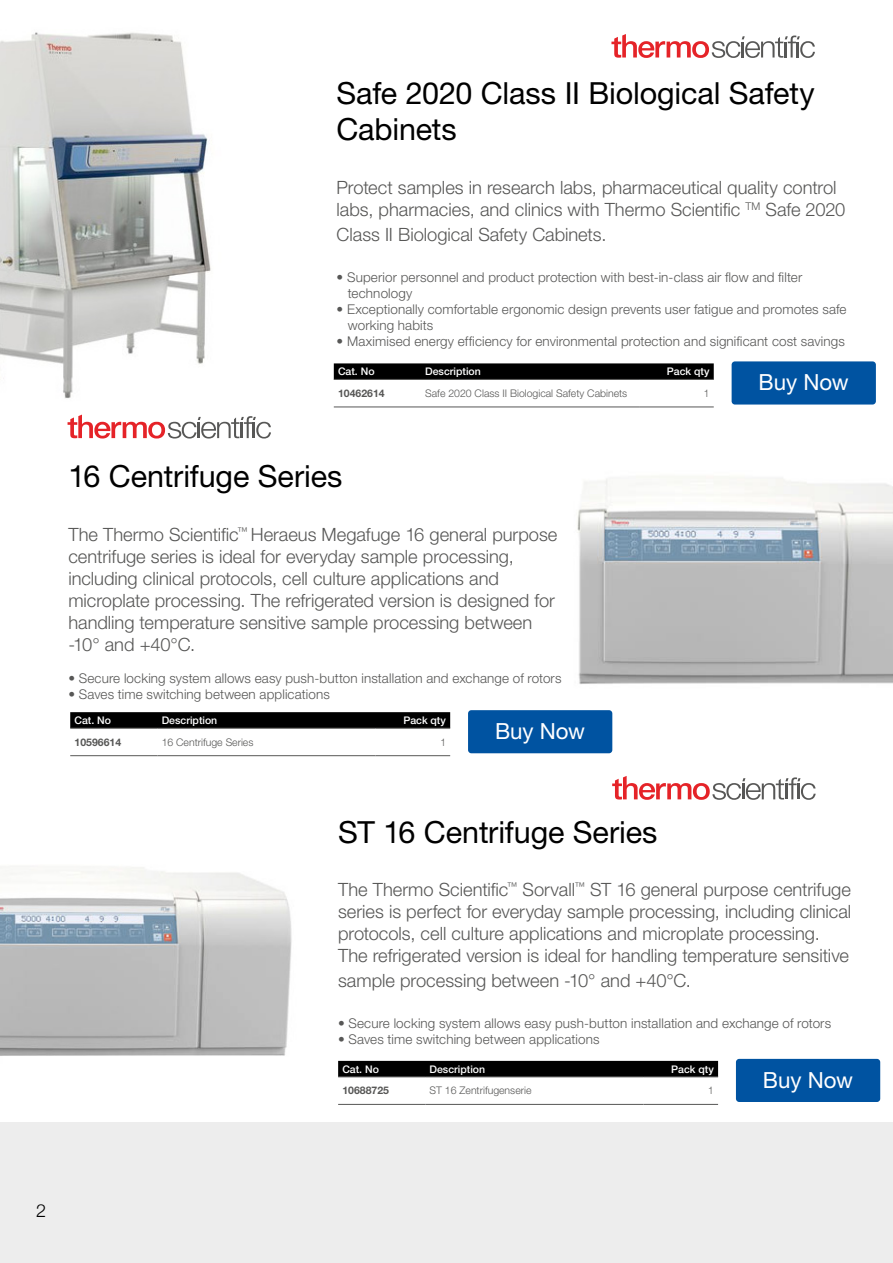
<style>
.page{position:relative;width:893px;height:1263px;background:#fff}
.page>*{position:absolute;margin:0;border:0;box-sizing:border-box;transform-origin:0 0}
.Headline{font:30.45px "Helvetica Neue LT Std";letter-spacing:-.005em;color:#000}
.Headline-2{font:22.2px "Helvetica Neue LT Std";letter-spacing:-.005em;color:#fff}
.Headline-3{font:300 18.3px/21.9px "Helvetica Neue LT Std";color:#575756}
.t1{font:300 18px "Helvetica Neue";color:#000}
.Headline-4{font:300 13.5px "Helvetica Neue LT Std";letter-spacing:.01em;color:#575756}
.TAB_ref{font:300 10.5px "Helvetica Neue LT Std";color:#575756}
.TAB_entete{font:500 10.5px "Helvetica Neue LT Std";color:#fff}
.TAB_ref-2{font:700 10.5px "Helvetica Neue LT Std";color:#575756}
.TAB_texte{font:300 10.5px "Helvetica Neue LT Std";color:#575756;scale:.95 1}
.s1{font-weight:100}
</style>
<div class="page">
<img style="left:577px;top:476px;width:316px;height:208px">
<img style="left:0;top:32px;width:211px;height:367px">
<svg style="left:611px;top:34px;width:204px;height:24px"></svg>
<svg style="left:68px;top:415px;width:203px;height:23px"></svg>
<div style="left:0;top:1123px;width:893px;height:140px;background:#ededed"></div>
<img style="left:0;top:866px;width:292px;height:190px">
<svg style="left:612px;top:776px;width:204px;height:24px"></svg>
<div style="left:334px;top:363px;width:380px;height:16px;background:#000"></div>
<hr style="left:334px;top:379px;width:87px;height:1px;background:#575756">
<hr style="left:639px;top:379px;width:75px;height:1px;background:#575756">
<hr style="left:421px;top:379px;width:218px;height:1px;background:#575756">
<hr style="left:334px;top:407px;width:87px;height:1px;background:#575756">
<hr style="left:639px;top:407px;width:75px;height:1px;background:#575756">
<hr style="left:421px;top:407px;width:218px;height:1px;background:#575756">
<div style="left:732px;top:361px;width:144px;height:43px;background:#0053a1;border-radius:3px"></div>
<svg style="left:70px;top:712px;width:380px;height:16px;background:#040404"></svg>
<hr style="left:70px;top:728px;width:87px;height:1px;background:#575756">
<hr style="left:376px;top:728px;width:74px;height:1px;background:#575756">
<hr style="left:157px;top:728px;width:219px;height:1px;background:#575756">
<hr style="left:70px;top:755px;width:87px;height:1px;background:#575756">
<hr style="left:376px;top:755px;width:74px;height:1px;background:#575756">
<hr style="left:157px;top:755px;width:219px;height:1px;background:#575756">
<div style="left:468px;top:710px;width:144px;height:43px;background:#0053a1;border-radius:3px"></div>
<div style="left:338px;top:1061px;width:380px;height:15px;background:#000"></div>
<hr style="left:338px;top:1076px;width:87px;height:1px;background:#575756">
<hr style="left:643px;top:1076px;width:75px;height:1px;background:#575756">
<hr style="left:425px;top:1076px;width:218px;height:1px;background:#575756">
<hr style="left:338px;top:1104px;width:87px;height:1px;background:#575756">
<hr style="left:643px;top:1104px;width:75px;height:1px;background:#575756">
<hr style="left:425px;top:1104px;width:218px;height:1px;background:#575756">
<div style="left:736px;top:1059px;width:144px;height:43px;background:#0053a1;border-radius:3px"></div>
<p class="Headline" style="left:337px;top:75px;width:480px">Safe 2020 Class II Biological Safety</p>
<p class="Headline" style="left:337px;top:111px;width:122px">Cabinets</p>
<p class="Headline-3" style="left:337px;top:176px;width:510px">Protect samples in research labs, pharmaceutical quality control labs, pharmacies, and clinics with Thermo Scientific <sup>TM</sup> Safe 2020</p>
<p class="Headline-3" style="left:337px;top:223px;width:271px">Class II Biological Safety Cabinets.</p>
<p class="Headline-4" style="left:337px;top:269px;width:467px"><span class="s1">•</span> Superior personnel and product protection with best-in-class air flow and filter</p>
<p class="Headline-4" style="left:348px;top:285px;width:66px">technology</p>
<p class="Headline-4" style="left:337px;top:301px;width:511px"><span class="s1">•</span> Exceptionally comfortable ergonomic design prevents user fatigue and promotes safe</p>
<p class="Headline-4" style="left:348px;top:317px;width:87px">working habits</p>
<p class="Headline-4" style="left:337px;top:333px;width:510px"><span class="s1">•</span> Maximised energy efficiency for environmental protection and significant cost savings</p>
<p class="TAB_entete" style="left:338px;top:365px;width:38px">Cat. No</p>
<p class="TAB_entete" style="left:425px;top:365px;width:57px">Description</p>
<p class="TAB_entete" style="left:667px;top:365px;width:44px">Pack qty</p>
<p class="TAB_ref-2" style="left:338px;top:387px;width:48px">10462614</p>
<p class="TAB_ref" style="left:425px;top:387px;width:204px">Safe 2020 Class II Biological Safety Cabinets</p>
<p class="TAB_texte" style="left:704px;top:387px;width:7px">1</p>
<p class="Headline" style="left:68px;top:458px;width:275px">16 Centrifuge Series</p>
<p class="Headline-3" style="left:68px;top:523px;width:490px">The Thermo Scientific<sup>™</sup> Heraeus Megafuge 16 general purpose centrifuge series is ideal for everyday sample processing, including clinical protocols, cell culture applications and microplate processing. The refrigerated version is designed for handling temperature sensitive sample processing between -10° and +40°C.</p>
<p class="Headline-4" style="left:68px;top:670px;width:495px"><span class="s1">•</span> Secure locking system allows easy push-button installation and exchange of rotors</p>
<p class="Headline-4" style="left:68px;top:686px;width:263px"><span class="s1">•</span> Saves time switching between applications</p>
<p class="TAB_entete" style="left:74px;top:714px;width:38px">Cat. No</p>
<p class="TAB_entete" style="left:162px;top:714px;width:57px">Description</p>
<p class="TAB_entete" style="left:403px;top:714px;width:44px">Pack qty</p>
<p class="TAB_ref-2" style="left:74px;top:735px;width:48px">10596614</p>
<p class="TAB_ref" style="left:162px;top:736px;width:93px">16 Centrifuge Series</p>
<p class="TAB_texte" style="left:440px;top:736px;width:7px">1</p>
<p class="Headline-2" style="left:495px;top:718px;width:92px">Buy Now</p>
<p class="Headline-2" style="left:759px;top:369px;width:92px">Buy Now</p>
<p class="Headline" style="left:338px;top:813px;width:321px">ST 16 Centrifuge Series</p>
<p class="Headline-3" style="left:338px;top:878px;width:515px">The Thermo Scientific<sup>™</sup> Sorvall<sup>™</sup> ST 16 general purpose centrifuge series is perfect for everyday sample processing, including clinical protocols, cell culture applications and microplate processing.<br>The refrigerated version is ideal for handling temperature sensitive</p>
<p class="Headline-3" style="left:338px;top:969px;width:354px">sample processing between -10° and +40°C.</p>
<p class="Headline-4" style="left:338px;top:1014px;width:495px"><span class="s1">•</span> Secure locking system allows easy push-button installation and exchange of rotors</p>
<p class="Headline-4" style="left:338px;top:1031px;width:263px"><span class="s1">•</span> Saves time switching between applications</p>
<p class="TAB_entete" style="left:342px;top:1062px;width:38px">Cat. No</p>
<p class="TAB_entete" style="left:430px;top:1062px;width:57px">Description</p>
<p class="TAB_entete" style="left:671px;top:1062px;width:44px">Pack qty</p>
<p class="TAB_ref-2" style="left:342px;top:1084px;width:48px">10688725</p>
<p class="TAB_ref" style="left:430px;top:1084px;width:103px">ST 16 Zentrifugenserie</p>
<p class="TAB_texte" style="left:708px;top:1084px;width:7px">1</p>
<p class="Headline-2" style="left:763px;top:1066px;width:92px">Buy Now</p>
<p class="t1" style="left:36px;top:1196px;width:12px">2</p>
</div>
